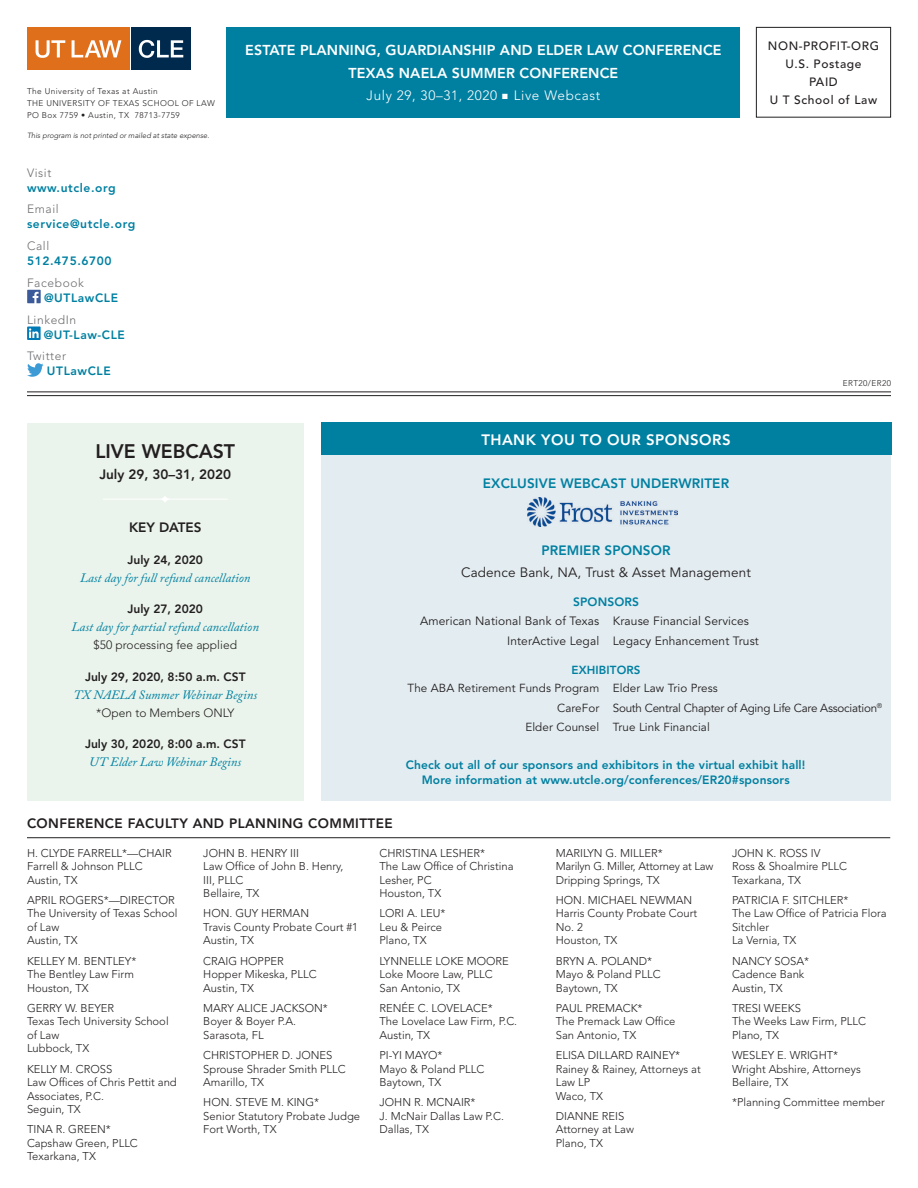
<style>
.page{position:relative;width:918px;height:1188px;background:#fff}
.page>*{position:absolute;margin:0;border:0;box-sizing:border-box;transform-origin:0 0}
.t1{font:800 19.5px "Avenir LT Std";color:#231f20}
.t2{font:800 15px "Avenir LT Std";letter-spacing:.03em;color:#fff}
.t3{font:800 14.25px/22.5px "Avenir LT Std";letter-spacing:.01em;color:#fff;text-align:center}
.t4{font:800 13.5px "Avenir LT Std";letter-spacing:.01em;color:#0080a1}
.t5{font:800 13.5px "Avenir LT Std";letter-spacing:.03em;color:#231f20}
.t6{font:13.5px "Avenir LT Std";letter-spacing:.01em;color:#231f20}
.t7{font:300 13.5px "Avenir LT Std";letter-spacing:.05em;color:#fff}
.t8{font:800 13.5px "Avenir LT Std";color:#231f20}
.t9{font:italic 12.75px "Adobe Caslon Pro";color:#0080a1}
.t10{font:800 12px/14.4px "Avenir LT Std";letter-spacing:.01em;color:#0080a1;text-align:center}
.t11{font:12px/20.1px "Avenir LT Std";letter-spacing:.01em;color:#231f20;text-align:right}
.t12{font:800 12px "Avenir LT Std";color:#231f20}
.t13{font:800 12px "Avenir LT Std";letter-spacing:.05em;color:#0080a1}
.t14{font:500 12px/18px "Avenir LT Std";letter-spacing:.05em;color:#231f20;text-align:center}
.t15{font:300 12px "Avenir LT Std";color:#231f20}
.t16{font:300 12px "Avenir LT Std";letter-spacing:.05em;color:#6c6d70}
.t17{font:11.7px/19.4px "Avenir LT Std";letter-spacing:-.02em;color:#231f20}
.t18{font:11.7px/19.4px "Avenir LT Std";letter-spacing:.01em;color:#231f20;text-align:right}
.t19{font:800 11.7px "Avenir LT Std";letter-spacing:.01em;color:#0080a1}
.t20{font:300 11.25px/13.5px "Avenir LT Std";color:#231f20}
.t21{font:300 8.25px/12px "Avenir LT Std";letter-spacing:.05em;color:#231f20}
.t22{font:italic 300 7.5px "Avenir LT Std";color:#231f20}
</style>
<div class="page">
<div style="left:756px;top:27px;width:135px;height:91px;border:1px solid #231f20"></div>
<svg style="left:27px;top:290px;width:14px;height:13px"></svg>
<div style="left:27px;top:327px;width:14px;height:13px;background:#007bb6"></div>
<svg style="left:29px;top:328px;width:10px;height:10px"></svg>
<svg style="left:27px;top:363px;width:17px;height:14px"></svg>
<div style="left:227px;top:27px;width:513px;height:91px;background:#0080a1"></div>
<hr style="left:27px;top:391px;width:864px;height:1px;background:#231f20">
<hr style="left:27px;top:395px;width:864px;height:1px;background:#231f20">
<div style="left:131px;top:27px;width:60px;height:42px;background:#00294e"></div>
<div style="left:27px;top:27px;width:102px;height:42px;background:#e06f1c"></div>
<svg style="left:36px;top:40px;width:29px;height:18px"></svg>
<svg style="left:72px;top:40px;width:49px;height:17px"></svg>
<svg style="left:139px;top:40px;width:44px;height:18px"></svg>
<div style="left:321px;top:423px;width:570px;height:378px;background:#e3ecf1"></div>
<div style="left:321px;top:422px;width:570px;height:33px;background:#0080a1"></div>
<img style="left:527px;top:498px;width:151px;height:28px">
<div style="left:27px;top:423px;width:277px;height:378px;background:#eaf4ec"></div>
<svg style="left:103px;top:496px;width:124px;height:6px"></svg>
<hr style="left:27px;top:837px;width:863px;height:1px;background:#231f20">
<p class="t21" style="left:27px;top:85px;width:189px">The University of Texas at Austin<br>THE UNIVERSITY OF TEXAS SCHOOL OF LAW<br>PO Box 7759 • Austin, TX 78713-7759</p>
<p class="t22" style="left:27px;top:131px;width:184px">This program is not printed or mailed at state expense.</p>
<p class="t16" style="left:27px;top:165px;width:26px">Visit</p>
<p class="t13" style="left:27px;top:180px;width:90px">www.utcle.org</p>
<p class="t16" style="left:27px;top:202px;width:33px">Email</p>
<p class="t13" style="left:27px;top:217px;width:110px">service@utcle.org</p>
<p class="t16" style="left:27px;top:239px;width:24px">Call</p>
<p class="t13" style="left:27px;top:254px;width:86px">512.475.6700</p>
<p class="t16" style="left:27px;top:276px;width:58px">Facebook</p>
<p class="t13" style="left:44px;top:290px;width:75px">@UTLawCLE</p>
<p class="t16" style="left:27px;top:312px;width:51px">LinkedIn</p>
<p class="t10" style="left:44px;top:327px;width:83px">@UT-Law-CLE</p>
<p class="t16" style="left:27px;top:349px;width:41px">Twitter</p>
<p class="t13" style="left:47px;top:364px;width:65px">UTLawCLE</p>
<p class="t3" style="left:245px;top:39px;width:478px">ESTATE PLANNING, GUARDIANSHIP AND ELDER LAW CONFERENCE<br>TEXAS NAELA SUMMER CONFERENCE</p>
<p class="t7" style="left:366px;top:88px;width:235px">July 29, 30–31, 2020 ■ Live Webcast</p>
<h1 class="t1" style="left:95px;top:440px;width:141px">LIVE WEBCAST</h1>
<p class="t8" style="left:99px;top:466px;width:133px">July 29, 30–31, 2020</p>
<h2 class="t2" style="left:481px;top:431px;width:251px">THANK YOU TO OUR SPONSORS</h2>
<p class="t4" style="left:483px;top:475px;width:248px">EXCLUSIVE WEBCAST UNDERWRITER</p>
<p class="t14" style="left:768px;top:37px;width:113px">NON-PROFIT-ORG<br>U.S. Postage<br>PAID<br>U T School of Law</p>
<p class="t21" style="left:843px;top:377px;width:50px">ERT20/ER20</p>
<p class="t8" style="left:129px;top:519px;width:74px">KEY DATES</p>
<p class="t12" style="left:128px;top:552px;width:77px">July 24, 2020</p>
<p class="t9" style="left:80px;top:570px;width:172px">Last day for full refund cancellation</p>
<p class="t12" style="left:128px;top:602px;width:77px">July 27, 2020</p>
<p class="t9" style="left:72px;top:619px;width:189px">Last day for partial refund cancellation</p>
<p class="t15" style="left:94px;top:638px;width:145px">$50 processing fee applied</p>
<p class="t12" style="left:85px;top:669px;width:162px">July 29, 2020, 8:50 a.m. CST</p>
<p class="t9" style="left:73px;top:687px;width:185px">TX NAELA Summer Webinar Begins</p>
<p class="t15" style="left:96px;top:705px;width:140px">*Open to Members ONLY</p>
<p class="t12" style="left:85px;top:737px;width:162px">July 30, 2020, 8:00 a.m. CST</p>
<p class="t9" style="left:89px;top:754px;width:154px">UT Elder Law Webinar Begins</p>
<p class="t5" style="left:27px;top:816px;width:367px">CONFERENCE FACULTY AND PLANNING COMMITTEE</p>
<p class="t4" style="left:541px;top:543px;width:131px">PREMIER SPONSOR</p>
<p class="t6" style="left:461px;top:565px;width:291px">Cadence Bank, NA, Trust &amp; Asset Management</p>
<p class="t10" style="left:573px;top:595px;width:67px">SPONSORS</p>
<p class="t11" style="left:420px;top:611px;width:181px">American National Bank of Texas<br>InterActive Legal</p>
<p class="t11" style="left:613px;top:611px;width:148px;text-align:left">Krause Financial Services<br>Legacy Enhancement Trust</p>
<p class="t19" style="left:572px;top:663px;width:71px">EXHIBITORS</p>
<p class="t18" style="left:408px;top:679px;width:193px">The ABA Retirement Funds Program<br>CareFor<br>Elder Counsel</p>
<p class="t17" style="left:613px;top:679px;width:271px">Elder Law Trio Press<br>South Central Chapter of Aging Life Care Association<sup>®<br></sup>True Link Financial</p>
<p class="t10" style="left:406px;top:758px;width:401px">Check out all of our sponsors and exhibitors in the virtual exhibit hall!<br>More information at www.utcle.org/conferences/ER20#sponsors</p>
<p class="t20" style="left:27px;top:846px;width:146px">H. CLYDE FARRELL*—CHAIR<br>Farrell &amp; Johnson PLLC<br>Austin, TX</p>
<p class="t20" style="left:27px;top:893px;width:152px">APRIL ROGERS*—DIRECTOR<br>The University of Texas School of Law<br>Austin, TX</p>
<p class="t20" style="left:27px;top:954px;width:111px">KELLEY M. BENTLEY*<br>The Bentley Law Firm<br>Houston, TX</p>
<p class="t20" style="left:27px;top:1001px;width:143px">GERRY W. BEYER<br>Texas Tech University School of Law<br>Lubbock, TX</p>
<p class="t20" style="left:27px;top:1062px;width:151px">KELLY M. CROSS<br>Law Offices of Chris Pettit and<br>Associates, P.C.<br>Seguin, TX</p>
<p class="t20" style="left:27px;top:1123px;width:112px">TINA R. GREEN*<br>Capshaw Green, PLLC<br>Texarkana, TX</p>
<p class="t20" style="left:203px;top:846px;width:142px">JOHN B. HENRY III<br>Law Office of John B. Henry,<br>III, PLLC<br>Bellaire, TX</p>
<p class="t20" style="left:203px;top:907px;width:156px">HON. GUY HERMAN<br>Travis County Probate Court #1<br>Austin, TX</p>
<p class="t20" style="left:203px;top:954px;width:115px">CRAIG HOPPER<br>Hopper Mikeska, PLLC<br>Austin, TX</p>
<p class="t20" style="left:203px;top:1001px;width:126px">MARY ALICE JACKSON*<br>Boyer &amp; Boyer P.A.<br>Sarasota, FL</p>
<p class="t20" style="left:203px;top:1048px;width:144px">CHRISTOPHER D. JONES<br>Sprouse Shrader Smith PLLC<br>Amarillo, TX</p>
<p class="t20" style="left:203px;top:1096px;width:158px">HON. STEVE M. KING*<br>Senior Statutory Probate Judge<br>Fort Worth, TX</p>
<p class="t20" style="left:380px;top:846px;width:136px">CHRISTINA LESHER*<br>The Law Office of Christina<br>Lesher, PC<br>Houston, TX</p>
<p class="t20" style="left:380px;top:907px;width:68px">LORI A. LEU*<br>Leu &amp; Peirce<br>Plano, TX</p>
<p class="t20" style="left:380px;top:954px;width:131px">LYNNELLE LOKE MOORE<br>Loke Moore Law, PLLC<br>San Antonio, TX</p>
<p class="t20" style="left:380px;top:1001px;width:139px">RENÉE C. LOVELACE*<br>The Lovelace Law Firm, P.C.<br>Austin, TX</p>
<p class="t20" style="left:380px;top:1048px;width:106px">PI-YI MAYO*<br>Mayo &amp; Poland PLLC<br>Baytown, TX</p>
<p class="t20" style="left:380px;top:1096px;width:126px">JOHN R. MCNAIR*<br>J. McNair Dallas Law P.C.<br>Dallas, TX</p>
<p class="t20" style="left:556px;top:846px;width:159px">MARILYN G. MILLER*<br>Marilyn G. Miller, Attorney at Law<br>Dripping Springs, TX</p>
<p class="t20" style="left:556px;top:893px;width:143px">HON. MICHAEL NEWMAN<br>Harris County Probate Court<br>No. 2<br>Houston, TX</p>
<p class="t20" style="left:556px;top:954px;width:106px">BRYN A. POLAND*<br>Mayo &amp; Poland PLLC<br>Baytown, TX</p>
<p class="t20" style="left:556px;top:1001px;width:121px">PAUL PREMACK*<br>The Premack Law Office<br>San Antonio, TX</p>
<p class="t20" style="left:556px;top:1048px;width:147px">ELISA DILLARD RAINEY*<br>Rainey &amp; Rainey, Attorneys at<br>Law LP<br>Waco, TX</p>
<p class="t20" style="left:556px;top:1109px;width:80px">DIANNE REIS<br>Attorney at Law<br>Plano, TX</p>
<p class="t20" style="left:732px;top:846px;width:117px">JOHN K. ROSS IV<br>Ross &amp; Shoalmire PLLC<br>Texarkana, TX</p>
<p class="t20" style="left:732px;top:893px;width:156px">PATRICIA F. SITCHLER*<br>The Law Office of Patricia Flora<br>Sitchler<br>La Vernia, TX</p>
<p class="t20" style="left:732px;top:954px;width:79px">NANCY SOSA*<br>Cadence Bank<br>Austin, TX</p>
<p class="t20" style="left:732px;top:1001px;width:136px">TRESI WEEKS<br>The Weeks Law Firm, PLLC<br>Plano, TX</p>
<p class="t20" style="left:732px;top:1048px;width:130px">WESLEY E. WRIGHT*<br>Wright Abshire, Attorneys<br>Bellaire, TX</p>
<p class="t20" style="left:732px;top:1096px;width:154px">*Planning Committee member</p>
</div>
